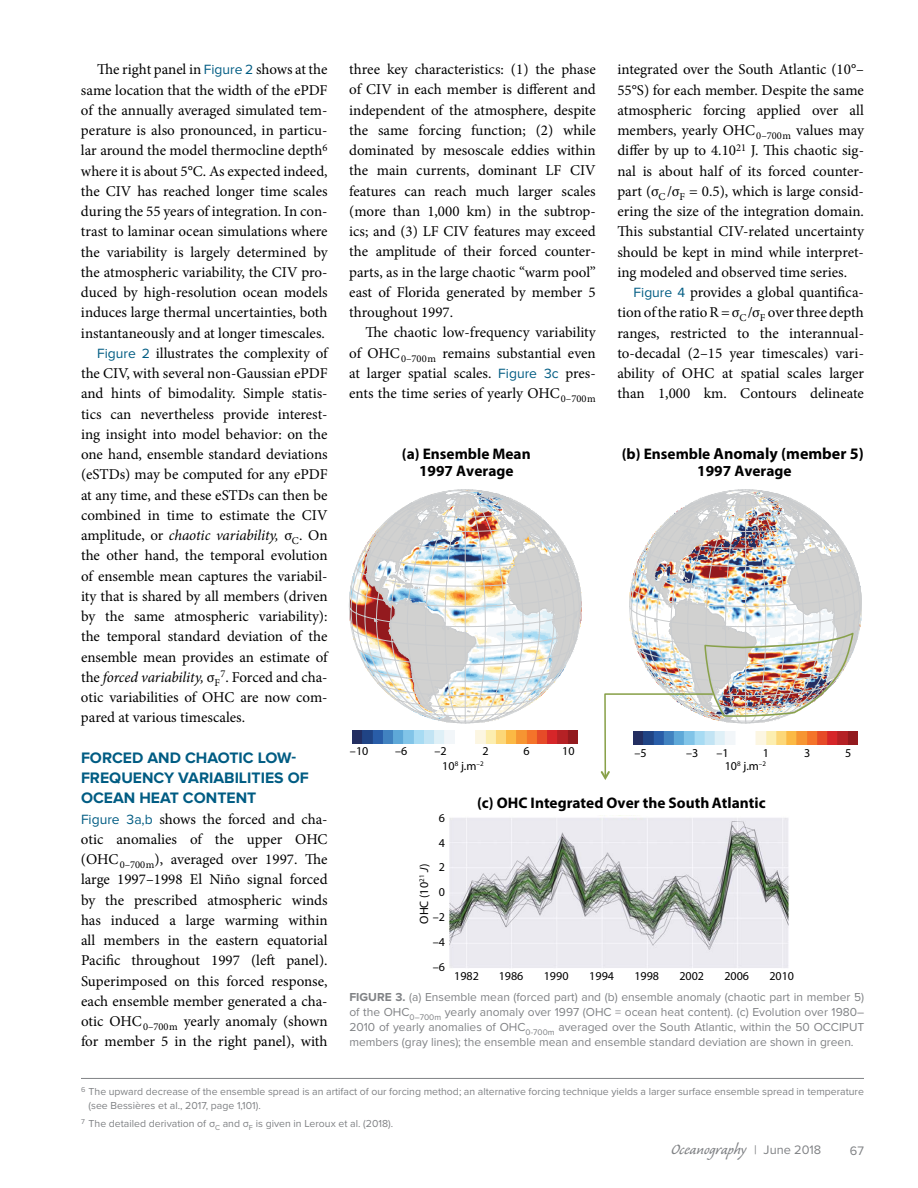
<style>
.page{position:relative;width:918px;height:1188px;background:#fff}
.page>*{position:absolute;margin:0;border:0;box-sizing:border-box;transform-origin:0 0}
.t1{font:18.75px "Caliban Std";color:#808285}
.t2{font:700 16.05px "Myriad Pro";color:#000}
.t3{font:700 15.75px/20.2px "Proxima Nova";color:#005c83}
.t4{font:700 15.3px/17px "Myriad Pro";color:#000;text-align:center}
.t5{font:15px/20.2px "Minion Pro";color:#000;text-align:justify}
.t6{font:italic 15px "Minion Pro";letter-spacing:-.01em;color:#000}
.t7{font:12.75px "Proxima Nova";color:#808285}
.t8{font:12px/15px "Proxima Nova";color:#808285;text-align:justify}
.t9{font:12px/24.9px "Myriad Pro";color:#000;text-align:center}
.t10{font:10.5px/13.5px "Proxima Nova";color:#808285}
.s1{font-family:"Proxima Nova";font-size:13.8px;color:#005c83}
.s2{font-style:normal}
.s3{font-style:italic}
.s4{font-size:15.3px}
.s5{font-weight:700}
.s6{font-family:"Proxima Nova";font-size:12.75px}
</style>
<div class="page">
<svg style="left:349px;top:490px;width:135px;height:176px"></svg>
<svg style="left:365px;top:491px;width:216px;height:232px"></svg>
<img style="left:353px;top:731px;width:224px;height:13px">
<svg style="left:601px;top:491px;width:260px;height:289px"></svg>
<img style="left:448px;top:815px;width:341px;height:153px">
<hr style="left:81px;top:1078px;width:783px;height:1px;background:#808285">
<p class="t5" style="left:97px;top:59px;width:232px">The right panel in <span class="s1">Figure 2</span> shows at the</p>
<p class="t5" style="left:81px;top:80px;width:248px">same location that the width of the ePDF</p>
<p class="t5" style="left:81px;top:100px;width:248px">of the annually averaged simulated tem-</p>
<p class="t5" style="left:81px;top:120px;width:248px">perature is also pronounced, in particu-</p>
<p class="t5" style="left:81px;top:140px;width:248px">lar around the model thermocline depth<sup>6</sup></p>
<p class="t5" style="left:81px;top:161px;width:248px">where it is about 5°C. As expected indeed,</p>
<p class="t5" style="left:81px;top:181px;width:248px">the CIV has reached longer time scales</p>
<p class="t5" style="left:81px;top:201px;width:248px">during the 55 years of integration. In con-</p>
<p class="t5" style="left:81px;top:221px;width:248px">trast to laminar ocean simulations where</p>
<p class="t5" style="left:81px;top:242px;width:248px">the variability is largely determined by</p>
<p class="t5" style="left:81px;top:262px;width:248px">the atmospheric variability, the CIV pro-</p>
<p class="t5" style="left:81px;top:282px;width:248px">duced by high-resolution ocean models</p>
<p class="t5" style="left:81px;top:302px;width:248px">induces large thermal uncertainties, both</p>
<p class="t5" style="left:81px;top:323px;width:245px">instantaneously and at longer timescales.</p>
<p class="t5" style="left:97px;top:343px;width:232px"><span class="s1">Figure 2</span> illustrates the complexity of</p>
<p class="t5" style="left:81px;top:363px;width:248px">the CIV, with several non-Gaussian ePDF</p>
<p class="t5" style="left:81px;top:383px;width:248px">and hints of bimodality. Simple statis-</p>
<p class="t5" style="left:81px;top:404px;width:248px">tics can nevertheless provide interest-</p>
<p class="t5" style="left:81px;top:424px;width:248px">ing insight into model behavior: on the</p>
<p class="t5" style="left:81px;top:444px;width:248px">one hand, ensemble standard deviations</p>
<p class="t5" style="left:81px;top:464px;width:248px">(eSTDs) may be computed for any ePDF</p>
<p class="t5" style="left:81px;top:485px;width:248px">at any time, and these eSTDs can then be</p>
<p class="t5" style="left:81px;top:505px;width:248px">combined in time to estimate the CIV</p>
<p class="t6" style="left:81px;top:525px;width:248px"><span class="s2">amplitude, or</span> chaotic variability, <span class="s2">σ</span><sub>C</sub><span class="s2">. On</span></p>
<p class="t5" style="left:81px;top:545px;width:248px">the other hand, the temporal evolution</p>
<p class="t5" style="left:81px;top:566px;width:248px">of ensemble mean captures the variabil-</p>
<p class="t5" style="left:81px;top:586px;width:248px">ity that is shared by all members (driven</p>
<p class="t5" style="left:81px;top:606px;width:248px">by the same atmospheric variability):</p>
<p class="t5" style="left:81px;top:626px;width:248px">the temporal standard deviation of the</p>
<p class="t5" style="left:81px;top:647px;width:248px">ensemble mean provides an estimate of</p>
<p class="t5" style="left:81px;top:667px;width:248px">the <span class="s3">forced variability,</span> σ<sub>F</sub><sup>7</sup>. Forced and cha-</p>
<p class="t5" style="left:81px;top:687px;width:248px">otic variabilities of OHC are now com-</p>
<p class="t5" style="left:81px;top:707px;width:166px">pared at various timescales.</p>
<p class="t3" style="left:81px;top:748px;width:229px">FORCED AND CHAOTIC LOW-<br>FREQUENCY VARIABILITIES OF<br>OCEAN HEAT CONTENT</p>
<p class="t5" style="left:81px;top:809px;width:248px"><span class="s1">Figure 3a,b</span> shows the forced and cha&shy;otic anomalies of the upper OHC (OHC<sub>0–700m</sub>), averaged over 1997. The large 1997–1998 El Niño signal forced by the prescribed atmospheric winds has induced a large warming within all members in the eastern equatorial Pacific throughout 1997 (left panel).<br>Superimposed on this forced response, each ensemble member generated a cha&shy;otic OHC<sub>0–700m</sub> yearly anomaly (shown for member 5 in the right panel), with</p>
<p class="t5" style="left:349px;top:59px;width:248px">three key characteristics: (1) the phase of CIV in each member is different and independent of the atmosphere, despite the same forcing function; (2) while dominated by mesoscale eddies within the main currents, dominant LF CIV features can reach much larger scales (more than 1,000 km) in the subtrop&shy;ics; and (3) LF CIV features may exceed the amplitude of their forced counter&shy;parts, as in the large chaotic “warm pool” east of Florida generated by member 5 throughout 1997.</p>
<p class="t5" style="left:349px;top:323px;width:248px;text-indent:16px">The chaotic low-frequency variability of OHC<sub>0–700m</sub> remains substantial even at larger spatial scales. <span class="s1">Figure 3c</span> pres&shy;ents the time series of yearly OHC<sub>0–700m</sub></p>
<p class="t5" style="left:617px;top:59px;width:248px">integrated over the South Atlantic (10°– 55°S) for each member. Despite the same atmospheric forcing applied over all members, yearly OHC<sub>0–700m</sub> values may differ by up to 4.10<sup>21</sup> J. This chaotic sig&shy;nal is about half of its forced counter&shy;part (σ<sub>C</sub>/σ<sub>F</sub> = 0.5), which is large consid&shy;ering the size of the integration domain.<br>This substantial CIV-related uncertainty should be kept in mind while interpret&shy;ing modeled and observed time series.</p>
<p class="t5" style="left:617px;top:282px;width:248px;text-indent:16px"><span class="s1">Figure 4</span> provides a global quantifica&shy;tion of the ratio R = σ<sub>C</sub>/σ<sub>F</sub> over three depth ranges, restricted to the interannual&shy;to-decadal (2–15 year timescales) vari&shy;ability of OHC at spatial scales larger than 1,000 km. Contours delineate</p>
<p class="t4" style="left:402px;top:445px;width:130px">(a) Ensemble Mean<br>1997 Average</p>
<p class="t2" style="left:622px;top:443px;width:243px"><span class="s4">(b) Ensemble</span> Anomaly (member 5)</p>
<p class="t4" style="left:697px;top:462px;width:96px">1997 Average</p>
<p class="t9" style="left:350px;top:739px;width:20px">–10</p>
<p class="t9" style="left:395px;top:739px;width:14px">–6</p>
<p class="t9" style="left:434px;top:739px;width:14px">–2</p>
<p class="t9" style="left:482px;top:739px;width:8px">2</p>
<p class="t9" style="left:523px;top:739px;width:8px">6</p>
<p class="t9" style="left:562px;top:739px;width:14px">10</p>
<p class="t9" style="left:634px;top:740px;width:14px">–5</p>
<p class="t9" style="left:686px;top:740px;width:14px">–3</p>
<p class="t9" style="left:716px;top:740px;width:14px">–1</p>
<p class="t9" style="left:763px;top:740px;width:8px">1</p>
<p class="t9" style="left:804px;top:740px;width:8px">3</p>
<p class="t9" style="left:845px;top:740px;width:8px">5</p>
<p class="t9" style="left:442px;top:754px;width:43px">10<sup>8</sup> j.m<sup>–2</sup></p>
<p class="t9" style="left:725px;top:754px;width:43px">10<sup>8</sup> j.m<sup>–2</sup></p>
<p class="t9" style="left:433px;top:805px;width:14px">6<br>4<br>2<br>0 –2 –4 –6</p>
<p class="t9" style="left:412px;top:924px;width:61px;rotate:-90deg">OHC (10<sup>21</sup> <span class="s3">J</span>)</p>
<p class="t4" style="left:477px;top:794px;width:290px">(c) OHC Integrated Over the South Atlantic</p>
<p class="t9" style="left:454px;top:964px;width:26px">1982</p>
<p class="t9" style="left:499px;top:964px;width:26px">1986</p>
<p class="t9" style="left:544px;top:964px;width:26px">1990</p>
<p class="t9" style="left:589px;top:964px;width:26px">1994</p>
<p class="t9" style="left:634px;top:964px;width:26px">1998</p>
<p class="t9" style="left:679px;top:964px;width:26px">2002</p>
<p class="t9" style="left:724px;top:964px;width:26px">2006</p>
<p class="t9" style="left:769px;top:964px;width:26px">2010</p>
<p class="t8" style="left:349px;top:990px;width:516px"><span class="s5">FIGURE 3.</span> (a) Ensemble mean (forced part) and (b) ensemble anomaly (chaotic part in member 5) of the OHC<sub>0–700m</sub> yearly anomaly over 1997 (OHC = ocean heat content). (c) Evolution over 1980– 2010 of yearly anomalies of OHC<sub>0-700m</sub> averaged over the South Atlantic, within the 50 OCCIPUT members (gray lines); the ensemble mean and ensemble standard deviation are shown in green.</p>
<p class="t10" style="left:89px;top:1085px;width:777px;text-indent:-8px"><sup>6</sup> The upward decrease of the ensemble spread is an artifact of our forcing method; an alternative forcing technique yields a larger surface ensemble spread in temperature (see Bessières et al., 2017, page 1,101).</p>
<p class="t10" style="left:81px;top:1117px;width:314px"><sup>7</sup> The detailed derivation of σ<sub>C</sub> and σ<sub>F</sub> is given in Leroux et al. (2018).</p>
<p class="t1" style="left:671px;top:1140px;width:152px">Oceanography <span class="s6">| June 2018</span></p>
<p class="t7" style="left:850px;top:1143px;width:16px">67</p>
</div>
